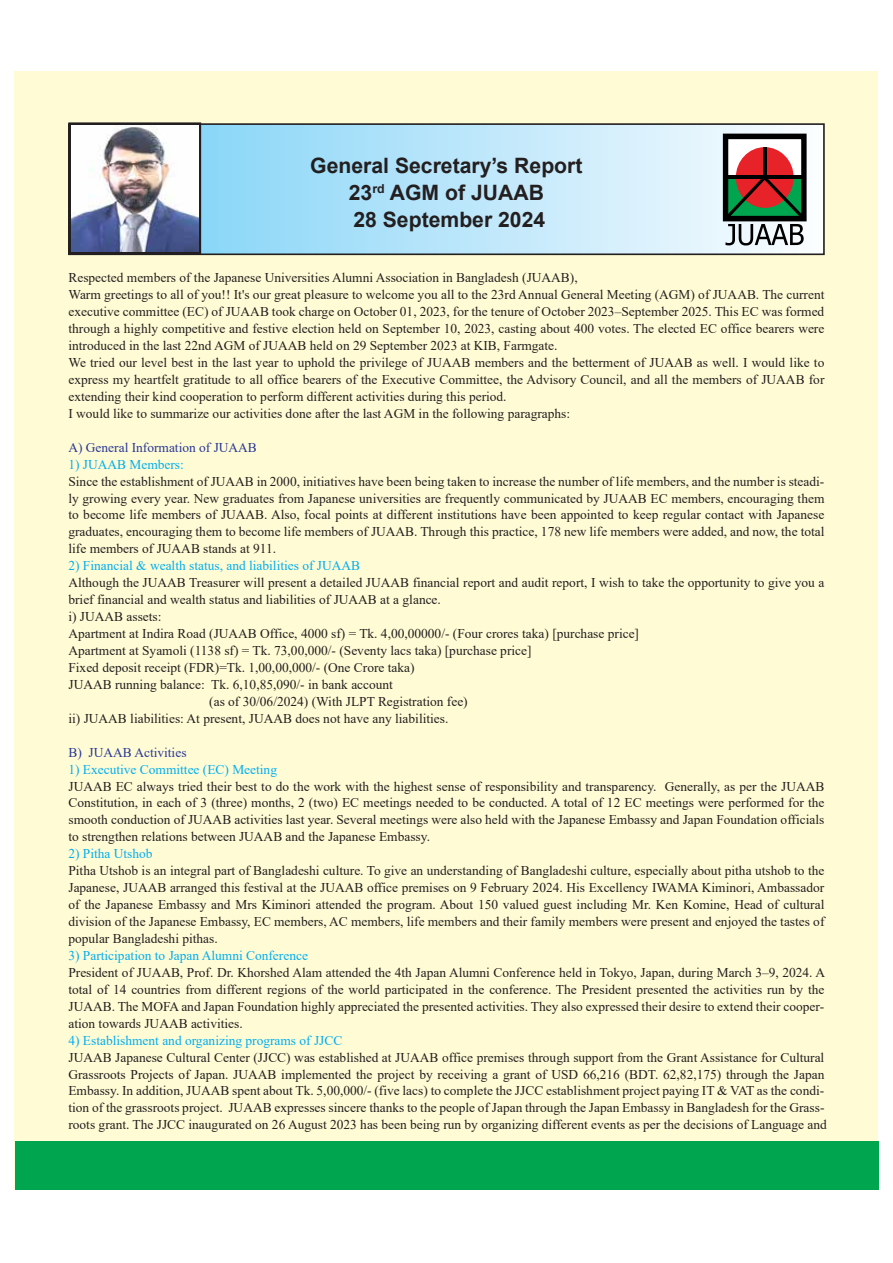
<style>
.page{position:relative;width:893px;height:1263px;background:#fff}
.page>*{position:absolute;margin:0;border:0;box-sizing:border-box;transform-origin:0 0}
.t1{font:700 21.15px/27px "Arial";color:#231f20;text-align:center}
.t2{font:13.35px/17px "Times New Roman";color:#231f20;text-align:justify}
.t3{font:13.35px "Times New Roman";color:#00aeef}
.t4{font:13.35px "Times New Roman";color:#293896}
</style>
<div class="page">
<div style="left:14px;top:71px;width:864px;height:1118px;background:#fffcd5"></div>
<div style="left:15px;top:1141px;width:863px;height:48px;background:#00a550"></div>
<svg style="left:201px;top:126px;width:621px;height:126px;background:#bce7fa"></svg>
<div style="left:68px;top:123px;width:757px;height:132px;border:2px solid #231f20"></div>
<svg style="left:722px;top:132px;width:86px;height:113px;background:#856e66"></svg>
<div style="left:68px;top:122px;width:133px;height:132px;border:3px solid #231f20"></div>
<img style="left:71px;top:125px;width:127px;height:126px">
<h1 class="t1" style="left:310px;top:152px;width:274px">General Secretary’s Report<br>23<sup>rd</sup> AGM of JUAAB<br>28 September 2024</h1>
<p class="t2" style="left:68px;top:269px;width:757px;text-align:left">Respected members of the Japanese Universities Alumni Association in Bangladesh (JUAAB),<br>Warm greetings to all of you!! It's our great pleasure to welcome you all to the 23rd Annual General Meeting (AGM) of JUAAB. The current executive committee (EC) of JUAAB took charge on October 01, 2023, for the tenure of October 2023–September 2025. This EC was formed through a highly competitive and festive election held on September 10, 2023, casting about 400 votes. The elected EC office bearers were introduced in the last 22nd AGM of JUAAB held on 29 September 2023 at KIB, Farmgate.<br>We tried our level best in the last year to uphold the privilege of JUAAB members and the betterment of JUAAB as well. I would like to express my heartfelt gratitude to all office bearers of the Executive Committee, the Advisory Council, and all the members of JUAAB for extending their kind cooperation to perform different activities during this period.<br>I would like to summarize our activities done after the last AGM in the following paragraphs:</p>
<p class="t4" style="left:68px;top:438px;width:190px">A) General Information of JUAAB</p>
<p class="t3" style="left:68px;top:455px;width:117px">1) JUAAB Members:</p>
<p class="t2" style="left:68px;top:472px;width:758px">Since the establishment of JUAAB in 2000, initiatives have been being taken to increase the number of life members, and the number is steadi&shy;ly growing every year. New graduates from Japanese universities are frequently communicated by JUAAB EC members, encouraging them to become life members of JUAAB. Also, focal points at different institutions have been appointed to keep regular contact with Japanese graduates, encouraging them to become life members of JUAAB. Through this practice, 178 new life members were added, and now, the total life members of JUAAB stands at 911.</p>
<p class="t3" style="left:68px;top:556px;width:293px">2) Financial &amp; wealth status, and liabilities of JUAAB</p>
<p class="t2" style="left:68px;top:574px;width:757px">Although the JUAAB Treasurer will present a detailed JUAAB financial report and audit report, I wish to take the opportunity to give you a</p>
<p class="t2" style="left:68px;top:591px;width:374px">brief financial and wealth status and liabilities of JUAAB at a glance.</p>
<p class="t2" style="left:68px;top:608px;width:95px">i) JUAAB assets:</p>
<p class="t2" style="left:68px;top:625px;width:572px">Apartment at Indira Road (JUAAB Office, 4000 sf) = Tk. 4,00,00000/- (Four crores taka) [purchase price]</p>
<p class="t2" style="left:68px;top:642px;width:465px">Apartment at Syamoli (1138 sf) = Tk. 73,00,000/- (Seventy lacs taka) [purchase price]</p>
<p class="t2" style="left:68px;top:658px;width:348px">Fixed deposit receipt (FDR)=Tk. 1,00,00,000/- (One Crore taka)</p>
<p class="t2" style="left:68px;top:675px;width:326px">JUAAB running balance: Tk. 6,10,85,090/- in bank account</p>
<p class="t2" style="left:209px;top:692px;width:260px">(as of 30/06/2024) (With JLPT Registration fee)</p>
<p class="t2" style="left:68px;top:709px;width:381px">ii) JUAAB liabilities: At present, JUAAB does not have any liabilities.</p>
<p class="t4" style="left:68px;top:743px;width:120px">B) JUAAB Activities</p>
<p class="t3" style="left:68px;top:760px;width:210px">1) Executive Committee (EC) Meeting</p>
<p class="t2" style="left:68px;top:777px;width:757px">JUAAB EC always tried their best to do the work with the highest sense of responsibility and transparency. Generally, as per the JUAAB Constitution, in each of 3 (three) months, 2 (two) EC meetings needed to be conducted. A total of 12 EC meetings were performed for the smooth conduction of JUAAB activities last year. Several meetings were also held with the Japanese Embassy and Japan Foundation officials to strengthen relations between JUAAB and the Japanese Embassy.</p>
<p class="t3" style="left:68px;top:844px;width:86px">2) Pitha Utshob</p>
<p class="t2" style="left:68px;top:862px;width:757px">Pitha Utshob is an integral part of Bangladeshi culture. To give an understanding of Bangladeshi culture, especially about pitha utshob to the Japanese, JUAAB arranged this festival at the JUAAB office premises on 9 February 2024. His Excellency IWAMA Kiminori, Ambassador of the Japanese Embassy and Mrs Kiminori attended the program. About 150 valued guest including Mr. Ken Komine, Head of cultural division of the Japanese Embassy, EC members, AC members, life members and their family members were present and enjoyed the tastes of popular Bangladeshi pithas.</p>
<p class="t3" style="left:68px;top:946px;width:241px">3) Participation to Japan Alumni Conference</p>
<p class="t2" style="left:68px;top:963px;width:758px">President of JUAAB, Prof. Dr. Khorshed Alam attended the 4th Japan Alumni Conference held in Tokyo, Japan, during March 3–9, 2024. A total of 14 countries from different regions of the world participated in the conference. The President presented the activities run by the JUAAB. The MOFA and Japan Foundation highly appreciated the presented activities. They also expressed their desire to extend their cooper&shy;ation towards JUAAB activities.</p>
<p class="t3" style="left:68px;top:1031px;width:275px">4) Establishment and organizing programs of JJCC</p>
<p class="t2" style="left:68px;top:1048px;width:760px;text-align:left">JUAAB Japanese Cultural Center (JJCC) was established at JUAAB office premises through support from the Grant Assistance for Cultural Grassroots Projects of Japan. JUAAB implemented the project by receiving a grant of USD 66,216 (BDT. 62,82,175) through the Japan Embassy. In addition, JUAAB spent about Tk. 5,00,000/- (five lacs) to complete the JJCC establishment project paying IT &amp; VAT as the condi&shy;tion of the grassroots project. JUAAB expresses sincere thanks to the people of Japan through the Japan Embassy in Bangladesh for the Grass&shy;roots grant. The JJCC inaugurated on 26 August 2023 has been being run by organizing different events as per the decisions of Language and</p>
</div>
